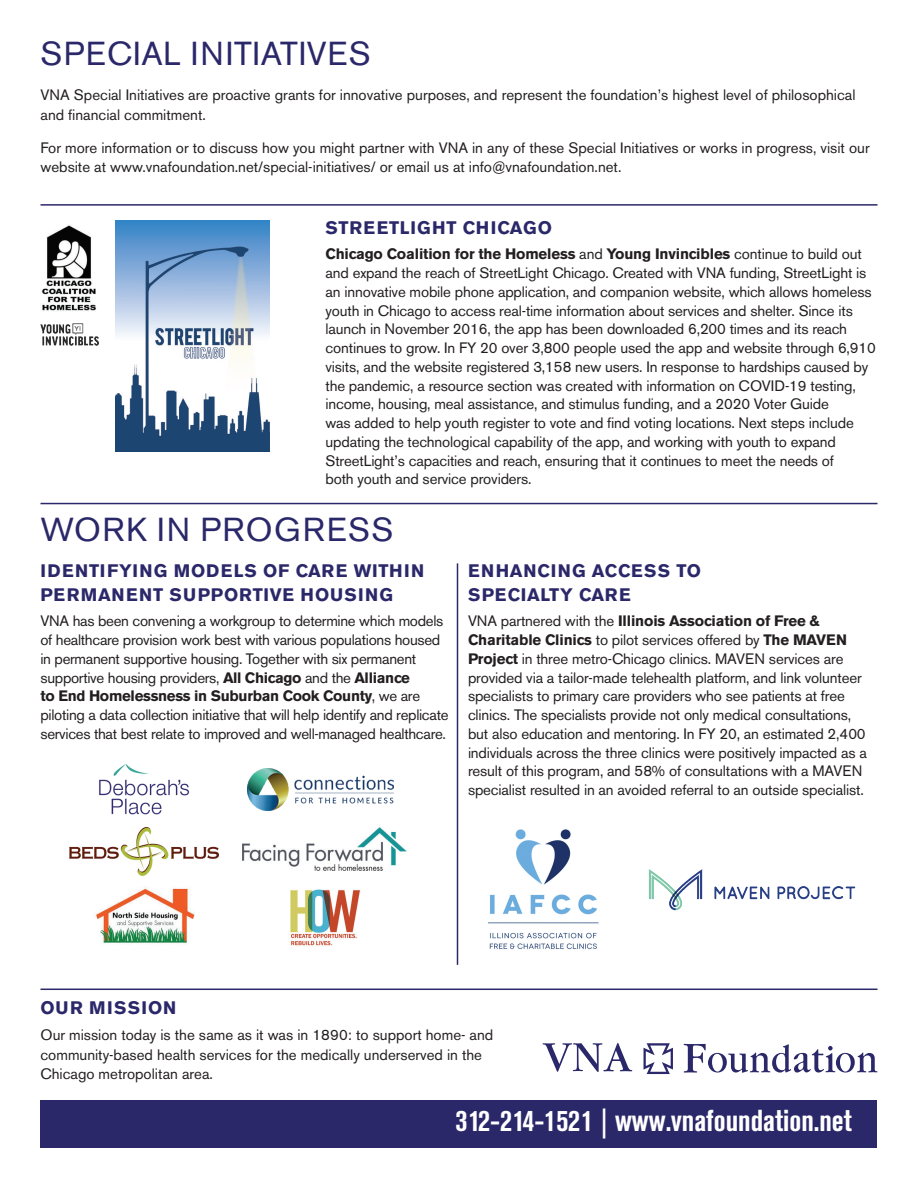
<style>
.page{position:relative;width:918px;height:1188px;background:#fff}
.page>*{position:absolute;margin:0;border:0;box-sizing:border-box;transform-origin:0 0}
.t1{font:33px "Akzidenz Grotesk BE";letter-spacing:.02em;color:#2b286a}
.t2{font:33px "Akzidenz Grotesk BE";letter-spacing:.04em;color:#2b286a}
.t3{font:700 condensed 30px "Akzidenz Grotesk BE";color:#fff}
.t4{font:700 18px/24px "Akzidenz Grotesk BE";letter-spacing:.06em;color:#2b286a}
.t5{font:700 18px/24px "Akzidenz Grotesk BE";letter-spacing:.04em;color:#2b286a}
.t6{font:700 18px "Akzidenz Grotesk BE";letter-spacing:.07em;color:#2b286a}
.t7{font:15px/18.8px "Akzidenz Grotesk BE";letter-spacing:-.01em;color:#231f20}
.s1{font-weight:700}
</style>
<div class="page">
<div style="left:40px;top:1100px;width:838px;height:48px;background:#2b286a"></div>
<svg style="left:543px;top:1043px;width:89px;height:29px"></svg>
<svg style="left:684px;top:1044px;width:194px;height:29px"></svg>
<svg style="left:644px;top:1043px;width:29px;height:31px"></svg>
<img style="left:116px;top:220px;width:154px;height:232px">
<img style="left:42px;top:225px;width:55px;height:86px">
<img style="left:41px;top:324px;width:57px;height:22px">
<hr style="left:40px;top:204px;width:838px;height:2px;background:#2b286a">
<hr style="left:40px;top:503px;width:838px;height:1px;background:#2b286a">
<hr style="left:40px;top:989px;width:838px;height:1px;background:#2b286a">
<hr style="left:457px;top:563px;width:1px;height:402px;background:#2b286a">
<img style="left:99px;top:764px;width:91px;height:51px">
<img style="left:247px;top:769px;width:147px;height:42px">
<img style="left:290px;top:889px;width:70px;height:57px">
<img style="left:95px;top:887px;width:100px;height:56px">
<img style="left:69px;top:828px;width:149px;height:47px">
<img style="left:243px;top:828px;width:163px;height:43px">
<img style="left:488px;top:829px;width:111px;height:121px">
<img style="left:648px;top:869px;width:208px;height:42px">
<h1 class="t1" style="left:40px;top:34px;width:332px">SPECIAL INITIATIVES</h1>
<p class="t7" style="left:40px;top:85px;width:817px;line-height:19.5px">VNA Special Initiatives are proactive grants for innovative purposes, and represent the foundation’s highest level of philosophical and financial commitment.</p>
<p class="t7" style="left:40px;top:138px;width:831px;line-height:19.5px">For more information or to discuss how you might partner with VNA in any of these Special Initiatives or works in progress, visit our website at www.vnafoundation.net/special-initiatives/ or email us at info@vnafoundation.net.</p>
<p class="t5" style="left:326px;top:216px;width:228px">STREETLIGHT CHICAGO</p>
<p class="t7" style="left:326px;top:245px;width:552px"><span class="s1">Chicago Coalition for the Homeless</span> and <span class="s1">Young Invincibles</span> continue to build out and expand the reach of StreetLight Chicago. Created with VNA funding, StreetLight is an innovative mobile phone application, and companion website, which allows homeless youth in Chicago to access real-time information about services and shelter. Since its launch in November 2016, the app has been downloaded 6,200 times and its reach continues to grow. In FY 20 over 3,800 people used the app and website through 6,910 visits, and the website registered 3,158 new users. In response to hardships caused by the pandemic, a resource section was created with information on COVID-19 testing, income, housing, meal assistance, and stimulus funding, and a 2020 Voter Guide<br>was added to help youth register to vote and find voting locations. Next steps include updating the technological capability of the app, and working with youth to expand StreetLight’s capacities and reach, ensuring that it continues to meet the needs of<br>both youth and service providers.</p>
<h1 class="t2" style="left:40px;top:510px;width:355px">WORK IN PROGRESS</h1>
<p class="t4" style="left:40px;top:559px;width:385px">IDENTIFYING MODELS OF CARE WITHIN<br>PERMANENT SUPPORTIVE HOUSING</p>
<p class="t7" style="left:40px;top:612px;width:410px">VNA has been convening a workgroup to determine which models of healthcare provision work best with various populations housed in permanent supportive housing. Together with six permanent supportive housing providers, <span class="s1">All Chicago</span> and the <span class="s1">Alliance<br>to End Homelessness in Suburban Cook County</span>, we are piloting a data collection initiative that will help identify and replicate services that best relate to improved and well-managed healthcare.</p>
<p class="t5" style="left:468px;top:559px;width:235px">ENHANCING ACCESS TO<br>SPECIALTY CARE</p>
<p class="t7" style="left:468px;top:612px;width:400px">VNA partnered with the <span class="s1">Illinois Association of Free &amp; Charitable Clinics</span> to pilot services offered by <span class="s1">The MAVEN Project</span> in three metro-Chicago clinics. MAVEN services are provided via a tailor-made telehealth platform, and link volunteer specialists to primary care providers who see patients at free clinics. The specialists provide not only medical consultations, but also education and mentoring. In FY 20, an estimated 2,400 individuals across the three clinics were positively impacted as a result of this program, and 58% of consultations with a MAVEN specialist resulted in an avoided referral to an outside specialist.</p>
<p class="t6" style="left:40px;top:997px;width:137px">OUR MISSION</p>
<p class="t7" style="left:40px;top:1025px;width:454px;line-height:19.5px">Our mission today is the same as it was in 1890: to support home- and community-based health services for the medically underserved in the<br>Chicago metropolitan area.</p>
<h2 class="t3" style="left:456px;top:1104px;width:398px">312-214-1521 | www.vnafoundation.net</h2>
</div>
